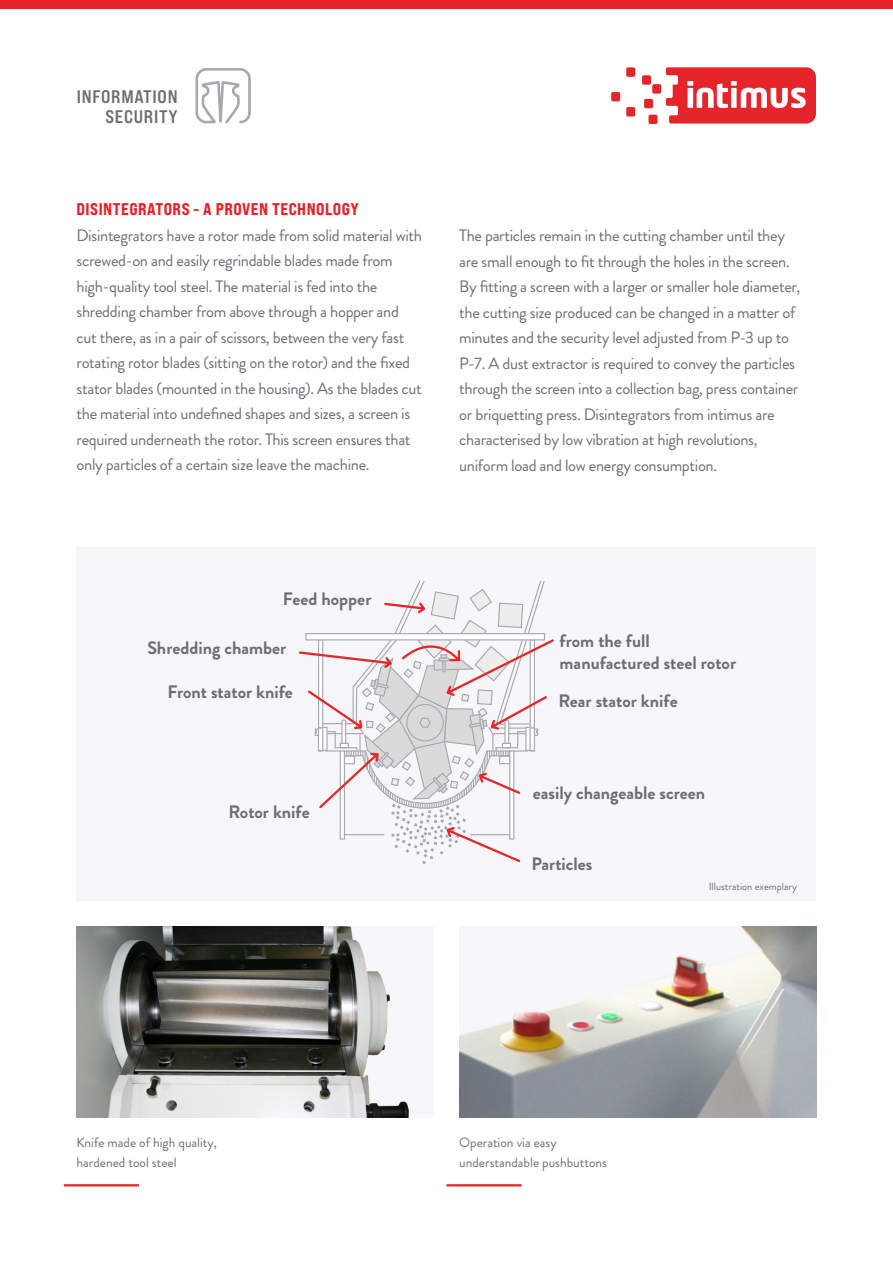
<style>
.page{position:relative;width:893px;height:1263px;background:#fff}
.page>*{position:absolute;margin:0;border:0;box-sizing:border-box;transform-origin:0 0}
.t1{font:18.15px/20.9px "Bebas Neue Pro Exp Bd";letter-spacing:.04em;color:#6c6e74;text-align:right}
.t2{font:700 18px/21.6px "Brandon Grotesque";color:#6c6e74}
.t3{font:16.95px "Bebas Neue Pro Exp Eb";letter-spacing:.03em;color:#e52329}
.t4{font:16.5px/25.5px "Brandon Grotesque";letter-spacing:-.02em;color:#6c6e74}
.t5{font:13.5px/19.5px "Brandon Grotesque";color:#6c6e74}
.t6{font:10.5px "Brandon Grotesque";color:#6c6e74}
</style>
<div class="page">
<div style="left:0;top:0;width:893px;height:8px;background:#e52329"></div>
<div style="left:626px;top:67px;width:9px;height:10px;background:#e52529;border-radius:2px"></div>
<div style="left:626px;top:107px;width:9px;height:9px;background:#e52529;border-radius:2px"></div>
<div style="left:611px;top:92px;width:9px;height:9px;background:#e52529;border-radius:2px"></div>
<div style="left:644px;top:99px;width:9px;height:9px;background:#e52529;border-radius:2px"></div>
<div style="left:648px;top:115px;width:9px;height:9px;background:#e52529;border-radius:2px"></div>
<div style="left:652px;top:84px;width:9px;height:10px;background:#e52529;border-radius:2px"></div>
<div style="left:642px;top:75px;width:9px;height:10px;background:#e52529;border-radius:2px"></div>
<svg style="left:666px;top:67px;width:150px;height:57px"></svg>
<svg style="left:195px;top:68px;width:56px;height:56px"></svg>
<img style="left:459px;top:926px;width:357px;height:191px">
<hr style="left:446px;top:1184px;width:76px;height:2px;background:#e52329">
<img style="left:77px;top:926px;width:333px;height:191px">
<hr style="left:64px;top:1184px;width:75px;height:2px;background:#e52329">
<div style="left:77px;top:547px;width:739px;height:354px;background:#f7f7f9"></div>
<svg style="left:298px;top:581px;width:256px;height:284px"></svg>
<p class="t1" style="left:77px;top:85px;width:102px">INFORMATION<br>SECURITY</p>
<p class="t3" style="left:77px;top:199px;width:284px">DISINTEGRATORS - A PROVEN TECHNOLOGY</p>
<p class="t4" style="left:77px;top:223px;width:347px">Disintegrators have a rotor made from solid material with screwed-on and easily regrindable blades made from high-quality tool steel. The material is fed into the shredding chamber from above through a hopper and cut there, as in a pair of scissors, between the very fast rotating rotor blades (sitting on the rotor) and the fixed stator blades (mounted in the housing). As the blades cut the material into undefined shapes and sizes, a screen is required underneath the rotor. This screen ensures that only particles of a certain size leave the machine.</p>
<p class="t4" style="left:459px;top:223px;width:342px">The particles remain in the cutting chamber until they are small enough to fit through the holes in the screen.<br>By fitting a screen with a larger or smaller hole diameter, the cutting size produced can be changed in a matter of minutes and the security level adjusted from P-3 up to P-7. A dust extractor is required to convey the particles through the screen into a collection bag, press container or briquetting press. Disintegrators from intimus are characterised by low vibration at high revolutions, uniform load and low energy consumption.</p>
<p class="t2" style="left:283px;top:588px;width:90px">Feed hopper</p>
<p class="t2" style="left:147px;top:638px;width:140px">Shredding chamber</p>
<p class="t2" style="left:167px;top:681px;width:127px">Front stator knife</p>
<p class="t2" style="left:228px;top:801px;width:83px">Rotor knife</p>
<p class="t2" style="left:560px;top:630px;width:178px">from the full manufactured steel rotor</p>
<p class="t2" style="left:558px;top:690px;width:121px">Rear stator knife</p>
<p class="t2" style="left:533px;top:782px;width:174px">easily changeable screen</p>
<p class="t2" style="left:531px;top:854px;width:63px">Particles</p>
<p class="t6" style="left:709px;top:879px;width:90px">Illustration exemplary</p>
<p class="t5" style="left:77px;top:1133px;width:142px">Knife made of high quality, hardened tool steel</p>
<p class="t5" style="left:459px;top:1133px;width:149px">Operation via easy understandable pushbuttons</p>
</div>
